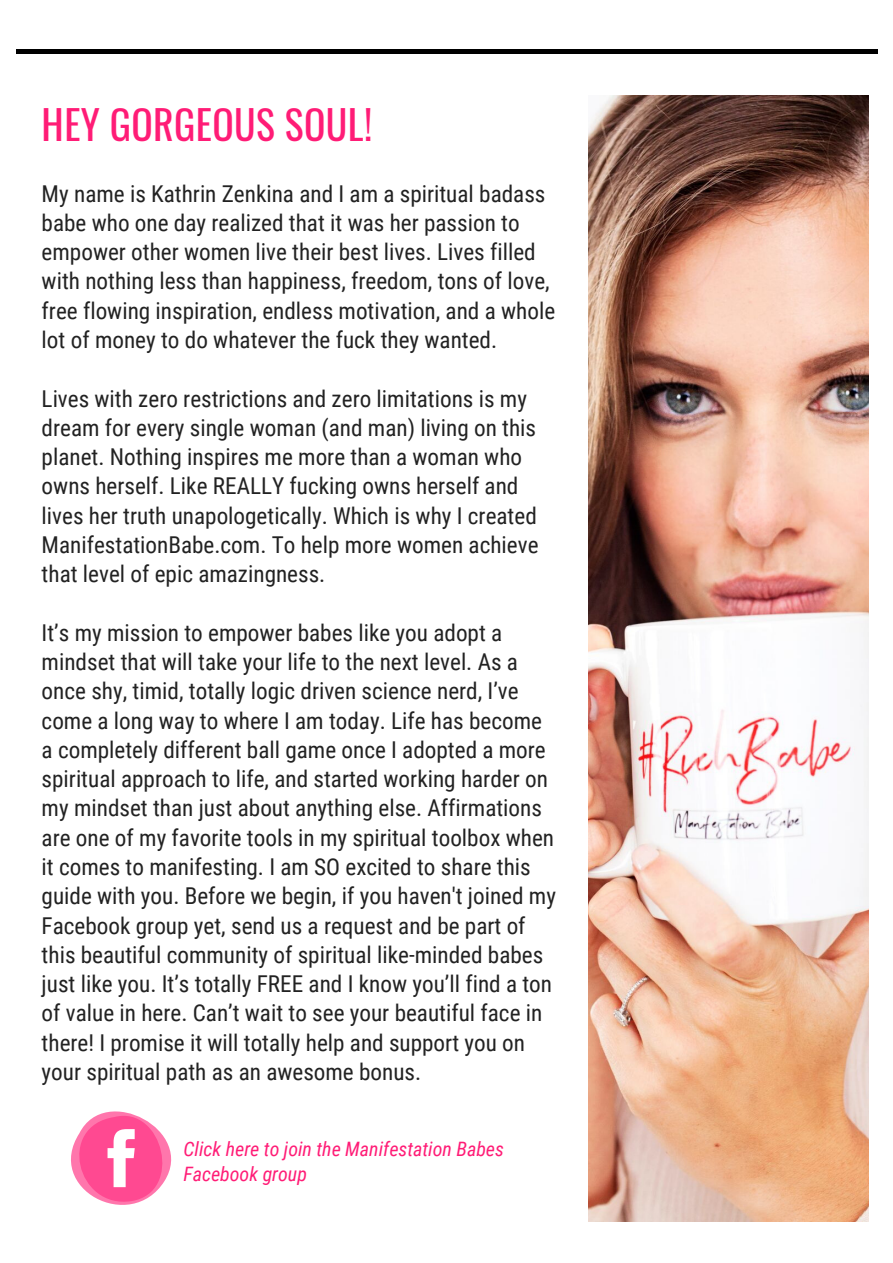
<style>
.page{position:relative;width:893px;height:1263px;background:#fff}
.page>*{position:absolute;margin:0;border:0;box-sizing:border-box;transform-origin:0 0}
.t1{font:39.75px "Oswald";letter-spacing:.01em;color:#ff1c76}
.t2{font:23.25px/29.2px "Roboto Condensed";color:#222}
.t3{font:italic 19.8px/24.8px "Roboto Condensed";color:#ff1c76}
</style>
<div class="page">
<img style="left:589px;top:96px;width:279px;height:1126px">
<hr style="left:16px;top:50px;width:862px;height:4px;background:#000">
<svg style="left:71px;top:1111px;width:100px;height:94px"></svg>
<h1 class="t1" style="left:42px;top:93px;width:332px">HEY GORGEOUS SOUL!</h1>
<p class="t2" style="left:42px;top:179px;width:515px">My name is Kathrin Zenkina and I am a spiritual badass babe who one day realized that it was her passion to empower other women live their best lives. Lives filled with nothing less than happiness, freedom, tons of love, free flowing inspiration, endless motivation, and a whole lot of money to do whatever the fuck they wanted.</p>
<p class="t2" style="left:42px;top:384px;width:498px">Lives with zero restrictions and zero limitations is my dream for every single woman (and man) living on this planet. Nothing inspires me more than a woman who owns herself. Like REALLY fucking owns herself and lives her truth unapologetically. Which is why I created ManifestationBabe.com. To help more women achieve that level of epic amazingness.</p>
<p class="t2" style="left:42px;top:618px;width:516px">It’s my mission to empower babes like you adopt a mindset that will take your life to the next level. As a once shy, timid, totally logic driven science nerd, I’ve come a long way to where I am today. Life has become a completely different ball game once I adopted a more spiritual approach to life, and started working harder on my mindset than just about anything else. Affirmations are one of my favorite tools in my spiritual toolbox when it comes to manifesting. I am SO excited to share this guide with you. Before we begin, if you haven't joined my Facebook group yet, send us a request and be part of this beautiful community of spiritual like-minded babes just like you. It’s totally FREE and I know you’ll find a ton of value in here. Can’t wait to see your beautiful face in there! I promise it will totally help and support you on your spiritual path as an awesome bonus.</p>
<p class="t3" style="left:184px;top:1137px;width:322px">Click here to join the Manifestation Babes<br>Facebook group</p>
</div>
